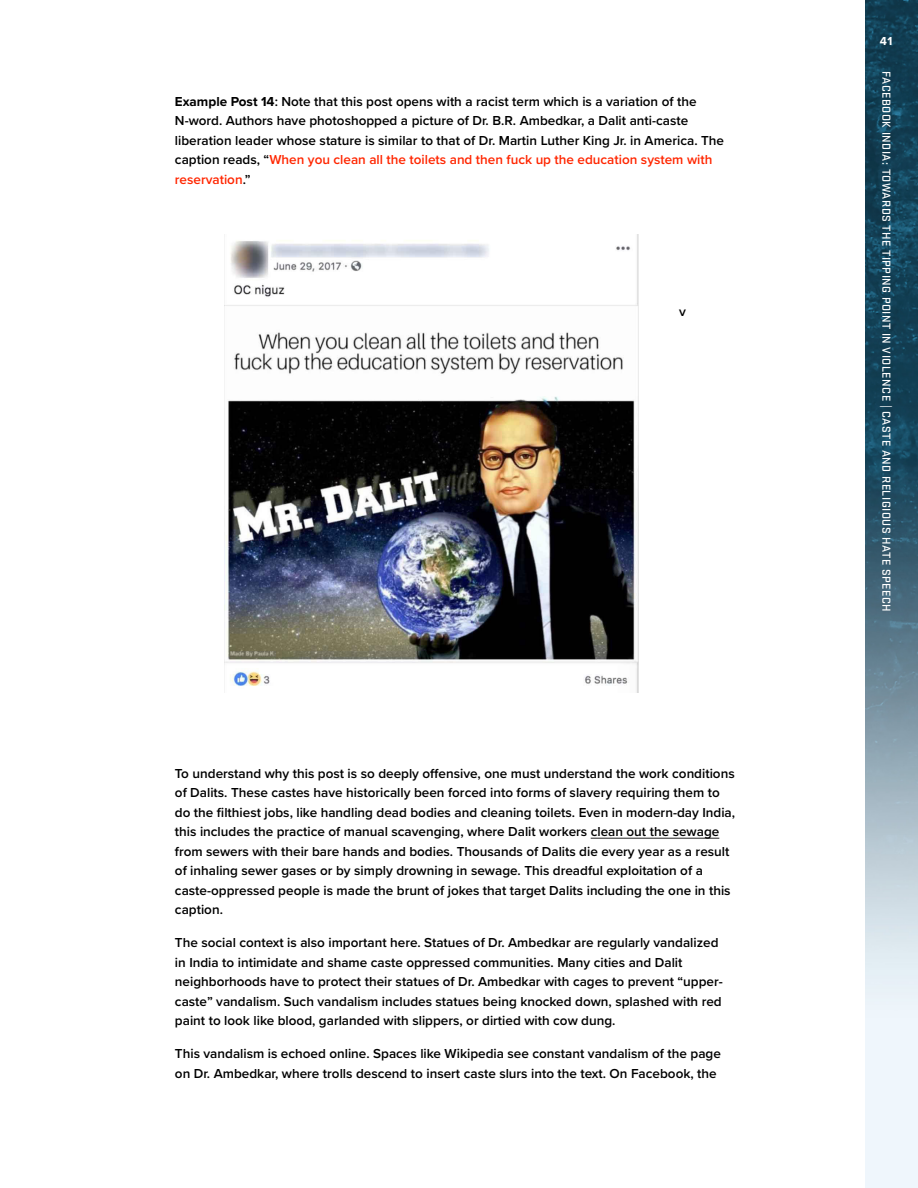
<style>
.page{position:relative;width:918px;height:1188px;background:#fff}
.page>*{position:absolute;margin:0;border:0;box-sizing:border-box;transform-origin:0 0}
.EQL_BODY{font:600 13.5px/19.5px "Proxima Nova";color:#000}
.t1{font:500 12px "Stratum 1";letter-spacing:.04em;color:#fff}
.t2{font:700 12px "Proxima Nova";color:#fff}
.s1{font-weight:700}
.s2{color:#ff2600}
</style>
<div class="page">
<img style="left:865px;top:0;width:53px;height:1188px">
<hr style="left:591px;top:838px;width:128px;height:1px;background:#222">
<img style="left:224px;top:235px;width:414px;height:458px">
<p class="EQL_BODY" style="left:175px;top:91px;width:551px"><span class="s1">Example Post 14</span>: Note that this post opens with a racist term which is a variation of the N-word. Authors have photoshopped a picture of Dr. B.R. Ambedkar, a Dalit anti-caste liberation leader whose stature is similar to that of Dr. Martin Luther King Jr. in America. The caption reads, “<span class="s2">When you clean all the toilets and then fuck up the education system with reservation</span>.”</p>
<p class="EQL_BODY" style="left:679px;top:301px;width:8px">v</p>
<p class="EQL_BODY" style="left:175px;top:763px;width:562px">To understand why this post is so deeply offensive, one must understand the work conditions of Dalits. These castes have historically been forced into forms of slavery requiring them to do the filthiest jobs, like handling dead bodies and cleaning toilets. Even in modern-day India, this includes the practice of manual scavenging, where Dalit workers clean out the sewage from sewers with their bare hands and bodies. Thousands of Dalits die every year as a result of inhaling sewer gases or by simply drowning in sewage. This dreadful exploitation of a caste-oppressed people is made the brunt of jokes that target Dalits including the one in this caption.</p>
<p class="EQL_BODY" style="left:175px;top:933px;width:549px">The social context is also important here. Statues of Dr. Ambedkar are regularly vandalized in India to intimidate and shame caste oppressed communities. Many cities and Dalit neighborhoods have to protect their statues of Dr. Ambedkar with cages to prevent “upper&shy;caste” vandalism. Such vandalism includes statues being knocked down, splashed with red paint to look like blood, garlanded with slippers, or dirtied with cow dung.</p>
<p class="EQL_BODY" style="left:175px;top:1044px;width:548px">This vandalism is echoed online. Spaces like Wikipedia see constant vandalism of the page on Dr. Ambedkar, where trolls descend to insert caste slurs into the text. On Facebook, the</p>
<p class="t2" style="left:880px;top:32px;width:14px">41</p>
<p class="t1" style="left:895px;top:71px;width:542px;rotate:90deg">FACEBOOK INDIA: TOWARDS THE TIPPING POINT IN VIOLENCE | CASTE AND RELIGIOUS HATE SPEECH</p>
</div>
